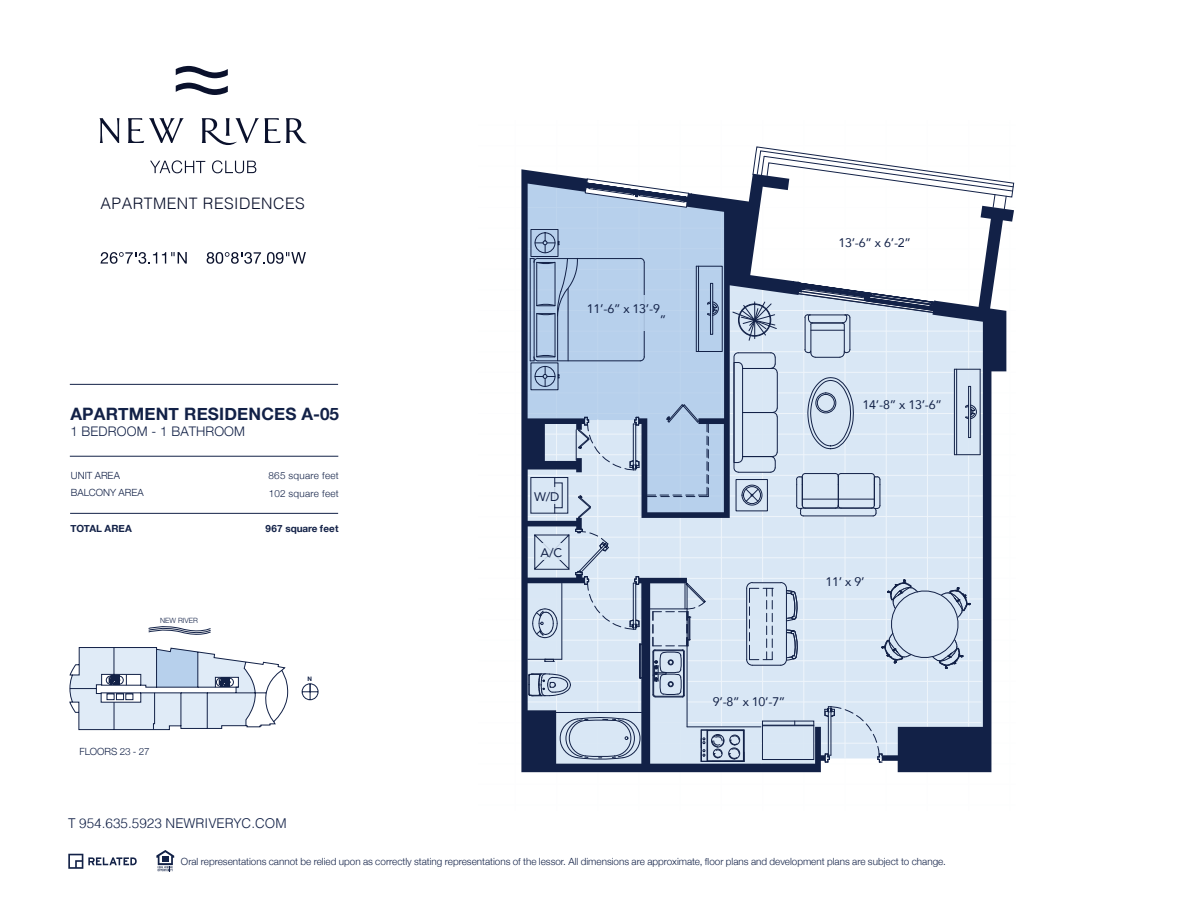
<style>
.page{position:relative;width:1188px;height:918px;background:#fff}
.page>*{position:absolute;margin:0;border:0;box-sizing:border-box;transform-origin:0 0}
.t1{font:700 17.1px "Helvetica Neue";letter-spacing:.01em;color:#122147}
.t2{font:300 15.9px "Helvetica";letter-spacing:.03em;color:#0a112c}
.t3{font:300 13.5px "Helvetica";color:#122147}
.t4{font:300 13.2px "Helvetica Neue";letter-spacing:.005em;color:#122147}
.t5{font:12.45px/11.2px "Avenir";letter-spacing:-.02em;color:#122147}
.t6{font:300 9.9px/17.2px "Helvetica Neue";color:#122147}
.t7{font:300 9.9px/18.1px "Helvetica Neue";letter-spacing:.025em;color:#122147}
.t8{font:700 9.9px "Helvetica Neue";letter-spacing:.01em;color:#122147}
.t9{font:300 7.2px "Helvetica Neue";color:#122147}
.t10{font:700 6.15px "Helvetica Neue";color:#122147}
</style>
<div class="page">
<svg style="left:156px;top:850px;width:18px;height:21px"></svg>
<svg style="left:68px;top:854px;width:69px;height:15px"></svg>
<div style="left:826px;top:358px;width:56px;height:348px;background:#d9e7f5"></div>
<hr style="left:478px;top:125px;width:538px;height:1px;background:#eff5fb">
<hr style="left:478px;top:145px;width:538px;height:1px;background:#eff5fb">
<hr style="left:478px;top:166px;width:538px;height:1px;background:#eff5fb">
<hr style="left:478px;top:187px;width:538px;height:1px;background:#eff5fb">
<hr style="left:478px;top:207px;width:538px;height:1px;background:#eff5fb">
<hr style="left:478px;top:228px;width:538px;height:1px;background:#eff5fb">
<hr style="left:478px;top:248px;width:538px;height:1px;background:#eff5fb">
<hr style="left:478px;top:269px;width:538px;height:1px;background:#eff5fb">
<hr style="left:478px;top:290px;width:538px;height:1px;background:#eff5fb">
<hr style="left:478px;top:310px;width:538px;height:1px;background:#eff5fb">
<hr style="left:478px;top:331px;width:538px;height:1px;background:#eff5fb">
<hr style="left:478px;top:351px;width:538px;height:1px;background:#eff5fb">
<hr style="left:478px;top:372px;width:538px;height:1px;background:#eff5fb">
<hr style="left:478px;top:393px;width:538px;height:1px;background:#eff5fb">
<hr style="left:478px;top:413px;width:538px;height:1px;background:#eff5fb">
<hr style="left:478px;top:434px;width:538px;height:1px;background:#eff5fb">
<hr style="left:478px;top:454px;width:538px;height:1px;background:#eff5fb">
<hr style="left:478px;top:475px;width:538px;height:1px;background:#eff5fb">
<hr style="left:478px;top:496px;width:538px;height:1px;background:#eff5fb">
<hr style="left:478px;top:516px;width:538px;height:1px;background:#eff5fb">
<hr style="left:478px;top:537px;width:538px;height:1px;background:#eff5fb">
<hr style="left:478px;top:558px;width:538px;height:1px;background:#eff5fb">
<hr style="left:478px;top:578px;width:538px;height:1px;background:#eff5fb">
<hr style="left:478px;top:599px;width:538px;height:1px;background:#eff5fb">
<hr style="left:478px;top:619px;width:538px;height:1px;background:#eff5fb">
<hr style="left:478px;top:640px;width:538px;height:1px;background:#eff5fb">
<hr style="left:478px;top:661px;width:538px;height:1px;background:#eff5fb">
<hr style="left:478px;top:681px;width:538px;height:1px;background:#eff5fb">
<hr style="left:478px;top:702px;width:538px;height:1px;background:#eff5fb">
<hr style="left:478px;top:722px;width:538px;height:1px;background:#eff5fb">
<hr style="left:478px;top:743px;width:538px;height:1px;background:#eff5fb">
<hr style="left:478px;top:764px;width:538px;height:1px;background:#eff5fb">
<hr style="left:478px;top:784px;width:538px;height:1px;background:#eff5fb">
<hr style="left:478px;top:805px;width:538px;height:1px;background:#eff5fb">
<hr style="left:1010px;top:121px;width:1px;height:690px;background:#eff5fb">
<hr style="left:968px;top:121px;width:1px;height:690px;background:#eff5fb">
<hr style="left:927px;top:121px;width:1px;height:690px;background:#eff5fb">
<hr style="left:886px;top:121px;width:1px;height:690px;background:#eff5fb">
<hr style="left:845px;top:121px;width:1px;height:690px;background:#eff5fb">
<hr style="left:804px;top:121px;width:1px;height:690px;background:#eff5fb">
<hr style="left:762px;top:121px;width:1px;height:690px;background:#eff5fb">
<hr style="left:721px;top:121px;width:1px;height:690px;background:#eff5fb">
<hr style="left:680px;top:121px;width:1px;height:690px;background:#eff5fb">
<hr style="left:639px;top:121px;width:1px;height:690px;background:#eff5fb">
<hr style="left:598px;top:121px;width:1px;height:690px;background:#eff5fb">
<hr style="left:556px;top:121px;width:1px;height:690px;background:#eff5fb">
<hr style="left:515px;top:121px;width:1px;height:690px;background:#eff5fb">
<svg style="left:752px;top:147px;width:262px;height:62px"></svg>
<svg style="left:826px;top:706px;width:56px;height:57px;background:#cedae9"></svg>
<hr style="left:803px;top:516px;width:70px;height:1px;background:#122147">
<hr style="left:803px;top:508px;width:70px;height:1px;background:#122147">
<hr style="left:841px;top:473px;width:31px;height:1px;background:#122147">
<hr style="left:802px;top:499px;width:72px;height:1px;background:#122147">
<hr style="left:805px;top:473px;width:31px;height:1px;background:#122147">
<svg style="left:835px;top:473px;width:6px;height:35px"></svg>
<svg style="left:871px;top:473px;width:10px;height:43px"></svg>
<svg style="left:826px;top:377px;width:28px;height:72px;background:#c2d0e1"></svg>
<div style="left:816px;top:393px;width:20px;height:20px;border:1px solid #122147;border-radius:50%"></div>
<div style="left:817px;top:394px;width:18px;height:18px;border:1px solid #122147;border-radius:50%"></div>
<svg style="left:826px;top:273px;width:56px;height:85px"></svg>
<hr style="left:811px;top:330px;width:33px;height:1px;background:#122147">
<svg style="left:874px;top:579px;width:8px;height:90px"></svg>
<svg style="left:521px;top:169px;width:305px;height:603px;background:#b2c2d6"></svg>
<svg style="left:882px;top:206px;width:132px;height:566px;fill:#d9e7f5"></svg>
<svg style="left:148px;top:626px;width:63px;height:9px"></svg>
<svg style="left:69px;top:647px;width:220px;height:83px"></svg>
<svg style="left:302px;top:683px;width:16px;height:17px"></svg>
<hr style="left:70px;top:513px;width:268px;height:1px;background:#122147">
<hr style="left:70px;top:456px;width:268px;height:1px;background:#122147">
<hr style="left:70px;top:384px;width:268px;height:1px;background:#122147">
<svg style="left:176px;top:66px;width:52px;height:29px"></svg>
<svg style="left:150px;top:160px;width:55px;height:13px"></svg>
<svg style="left:212px;top:160px;width:44px;height:13px"></svg>
<svg style="left:100px;top:118px;width:19px;height:25px"></svg>
<svg style="left:128px;top:118px;width:56px;height:25px"></svg>
<svg style="left:265px;top:118px;width:42px;height:25px"></svg>
<svg style="left:202px;top:118px;width:57px;height:27px"></svg>
<svg style="left:101px;top:252px;width:86px;height:12px"></svg>
<svg style="left:207px;top:252px;width:99px;height:12px"></svg>
<h2 class="t2" style="left:101px;top:190px;width:206px">APARTMENT RESIDENCES</h2>
<h1 class="t1" style="left:70px;top:400px;width:270px">APARTMENT RESIDENCES A-05</h1>
<h3 class="t4" style="left:70px;top:421px;width:176px">1 BEDROOM - 1 BATHROOM</h3>
<p class="t6" style="left:71px;top:466px;width:74px">UNIT AREA<br>BALCONY AREA</p>
<p class="t7" style="left:269px;top:466px;width:72px">865 square feet<br>102 square feet</p>
<p class="t8" style="left:70px;top:520px;width:63px">TOTAL AREA</p>
<p class="t8" style="left:266px;top:520px;width:75px">967 square feet</p>
<p class="t9" style="left:160px;top:614px;width:39px">NEW RIVER</p>
<p class="t10" style="left:308px;top:674px;width:6px">N</p>
<p class="t6" style="left:80px;top:742px;width:72px">FLOORS 23 - 27</p>
<h3 class="t3" style="left:68px;top:812px;width:220px">T 954.635.5923 NEWRIVERYC.COM</h3>
<p class="t5" style="left:660px;top:302px;width:8px;text-indent:-73px">11’-6” x 13’-9 ”</p>
<p class="t5" style="left:534px;top:490px;width:27px">W/D</p>
<p class="t5" style="left:540px;top:546px;width:23px">A/C</p>
<p class="t5" style="left:838px;top:237px;width:74px">13’-6” x 6’-2”</p>
<p class="t5" style="left:863px;top:399px;width:81px">14’-8” x 13’-6”</p>
<p class="t5" style="left:826px;top:576px;width:41px">11’ x 9’</p>
<p class="t5" style="left:713px;top:696px;width:74px">9’-8” x 10’-7”</p>
<p class="t6" style="left:181px;top:852px;width:766px">Oral representations cannot be relied upon as correctly stating representations of the lessor. All dimensions are approximate, floor plans and development plans are subject to change.</p>
</div>
